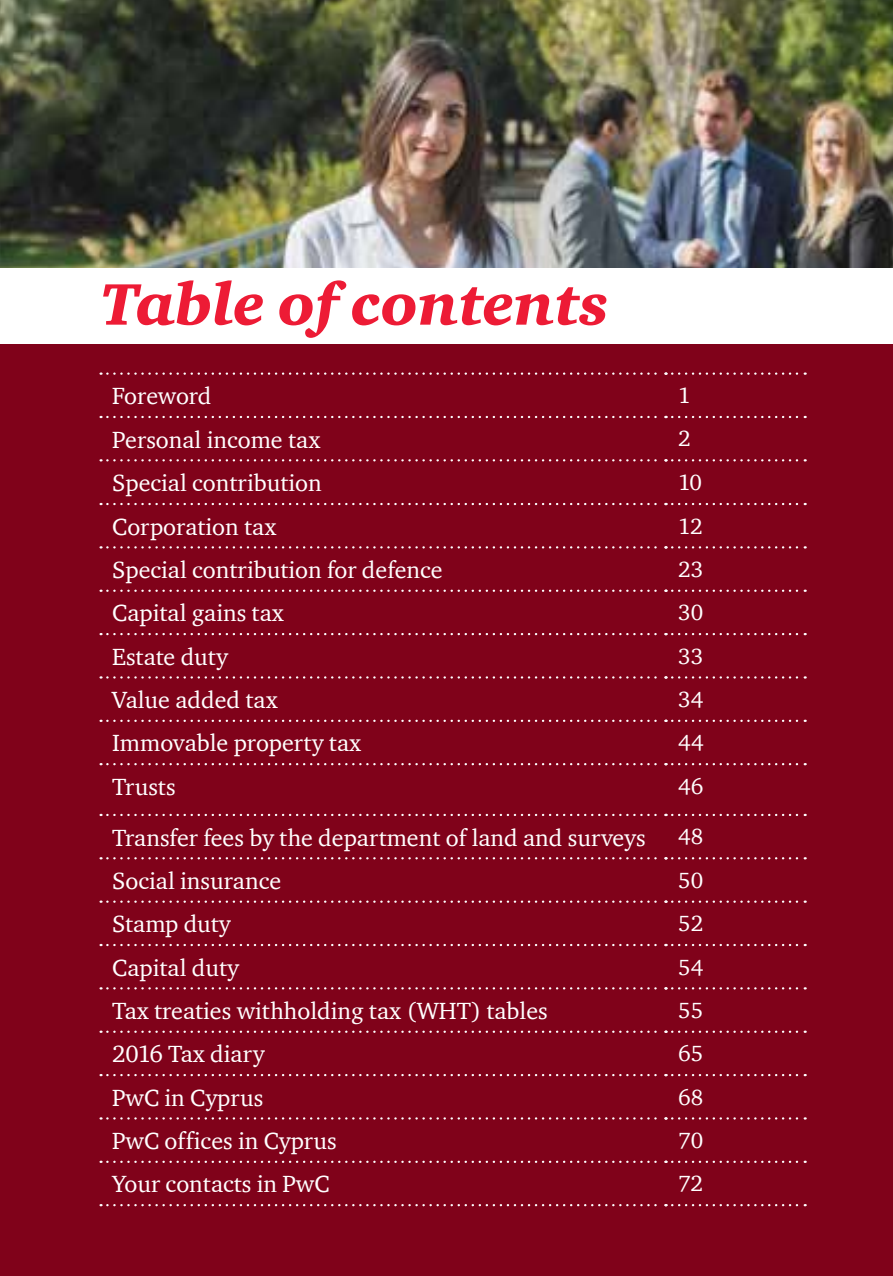
<style>
.page{position:relative;width:893px;height:1276px;background:#fff}
.page>*{position:absolute;margin:0;border:0;box-sizing:border-box;transform-origin:0 0}
.t1{font:italic 900 60px "ITC Charter Com";color:#ed1b35}
.t2{font:24px "ITC Charter Com";color:#fff}
.t3{font:22.5px "ITC Charter Com";color:#fff}
</style>
<div class="page">
<div style="left:0;top:344px;width:893px;height:932px;background:#80021a"></div>
<svg style="left:101px;top:372px;width:565px;height:3px"></svg>
<svg style="left:672px;top:372px;width:134px;height:3px"></svg>
<svg style="left:101px;top:416px;width:565px;height:2px"></svg>
<svg style="left:672px;top:416px;width:134px;height:2px"></svg>
<svg style="left:101px;top:459px;width:565px;height:2px"></svg>
<svg style="left:672px;top:459px;width:134px;height:2px"></svg>
<svg style="left:101px;top:503px;width:565px;height:2px"></svg>
<svg style="left:672px;top:503px;width:134px;height:2px"></svg>
<svg style="left:101px;top:546px;width:565px;height:2px"></svg>
<svg style="left:672px;top:546px;width:134px;height:2px"></svg>
<svg style="left:101px;top:589px;width:565px;height:3px"></svg>
<svg style="left:672px;top:589px;width:134px;height:3px"></svg>
<svg style="left:101px;top:633px;width:565px;height:2px"></svg>
<svg style="left:672px;top:633px;width:134px;height:2px"></svg>
<svg style="left:101px;top:676px;width:565px;height:2px"></svg>
<svg style="left:672px;top:676px;width:134px;height:2px"></svg>
<svg style="left:101px;top:719px;width:565px;height:3px"></svg>
<svg style="left:672px;top:719px;width:134px;height:3px"></svg>
<svg style="left:101px;top:763px;width:565px;height:2px"></svg>
<svg style="left:672px;top:763px;width:134px;height:2px"></svg>
<svg style="left:101px;top:814px;width:565px;height:2px"></svg>
<svg style="left:672px;top:814px;width:134px;height:2px"></svg>
<svg style="left:101px;top:857px;width:565px;height:2px"></svg>
<svg style="left:672px;top:857px;width:134px;height:2px"></svg>
<svg style="left:101px;top:900px;width:565px;height:3px"></svg>
<svg style="left:672px;top:900px;width:134px;height:3px"></svg>
<svg style="left:101px;top:944px;width:565px;height:2px"></svg>
<svg style="left:672px;top:944px;width:134px;height:2px"></svg>
<svg style="left:101px;top:987px;width:565px;height:2px"></svg>
<svg style="left:672px;top:987px;width:134px;height:2px"></svg>
<svg style="left:101px;top:1030px;width:565px;height:3px"></svg>
<svg style="left:672px;top:1030px;width:134px;height:3px"></svg>
<svg style="left:101px;top:1074px;width:565px;height:2px"></svg>
<svg style="left:672px;top:1074px;width:134px;height:2px"></svg>
<svg style="left:101px;top:1117px;width:565px;height:2px"></svg>
<svg style="left:672px;top:1117px;width:134px;height:2px"></svg>
<svg style="left:101px;top:1160px;width:565px;height:3px"></svg>
<svg style="left:672px;top:1160px;width:134px;height:3px"></svg>
<svg style="left:101px;top:1204px;width:565px;height:2px"></svg>
<svg style="left:672px;top:1204px;width:134px;height:2px"></svg>
<img style="left:0;top:0;width:893px;height:267px">
<h1 class="t1" style="left:101px;top:267px;width:510px">Table of contents</h1>
<p class="t2" style="left:112px;top:381px;width:101px">Foreword</p>
<p class="t3" style="left:678px;top:381px;width:14px">1</p>
<p class="t2" style="left:112px;top:424px;width:210px">Personal income tax</p>
<p class="t3" style="left:678px;top:425px;width:14px">2</p>
<p class="t2" style="left:112px;top:468px;width:211px">Special contribution</p>
<p class="t3" style="left:678px;top:468px;width:25px">10</p>
<p class="t2" style="left:112px;top:511px;width:166px">Corporation tax</p>
<p class="t3" style="left:678px;top:512px;width:26px">12</p>
<p class="t2" style="left:112px;top:555px;width:332px">Special contribution for defence</p>
<p class="t3" style="left:678px;top:555px;width:27px">23</p>
<p class="t2" style="left:112px;top:598px;width:173px">Capital gains tax</p>
<p class="t3" style="left:678px;top:598px;width:27px">30</p>
<p class="t2" style="left:112px;top:642px;width:117px">Estate duty</p>
<p class="t3" style="left:678px;top:642px;width:27px">33</p>
<p class="t2" style="left:112px;top:685px;width:167px">Value added tax</p>
<p class="t3" style="left:678px;top:685px;width:26px">34</p>
<p class="t2" style="left:112px;top:728px;width:251px">Immovable property tax</p>
<p class="t3" style="left:678px;top:729px;width:27px">44</p>
<p class="t2" style="left:112px;top:772px;width:65px">Trusts</p>
<p class="t3" style="left:678px;top:772px;width:27px">46</p>
<p class="t2" style="left:112px;top:822px;width:535px">Transfer fees by the department of land and surveys</p>
<p class="t3" style="left:678px;top:823px;width:27px">48</p>
<p class="t2" style="left:112px;top:866px;width:170px">Social insurance</p>
<p class="t3" style="left:678px;top:866px;width:27px">50</p>
<p class="t2" style="left:112px;top:909px;width:120px">Stamp duty</p>
<p class="t3" style="left:678px;top:909px;width:27px">52</p>
<p class="t2" style="left:112px;top:952px;width:128px">Capital duty</p>
<p class="t3" style="left:678px;top:953px;width:26px">54</p>
<p class="t2" style="left:112px;top:996px;width:437px">Tax treaties withholding tax (WHT) tables</p>
<p class="t3" style="left:678px;top:996px;width:27px">55</p>
<p class="t2" style="left:112px;top:1039px;width:154px">2016 Tax diary</p>
<p class="t3" style="left:678px;top:1039px;width:27px">65</p>
<p class="t2" style="left:112px;top:1082px;width:153px">PwC in Cyprus</p>
<p class="t3" style="left:678px;top:1083px;width:27px">68</p>
<p class="t2" style="left:112px;top:1126px;width:226px">PwC offices in Cyprus</p>
<p class="t3" style="left:678px;top:1126px;width:27px">70</p>
<p class="t2" style="left:112px;top:1169px;width:219px">Your contacts in PwC</p>
<p class="t3" style="left:678px;top:1169px;width:26px">72</p>
</div>
